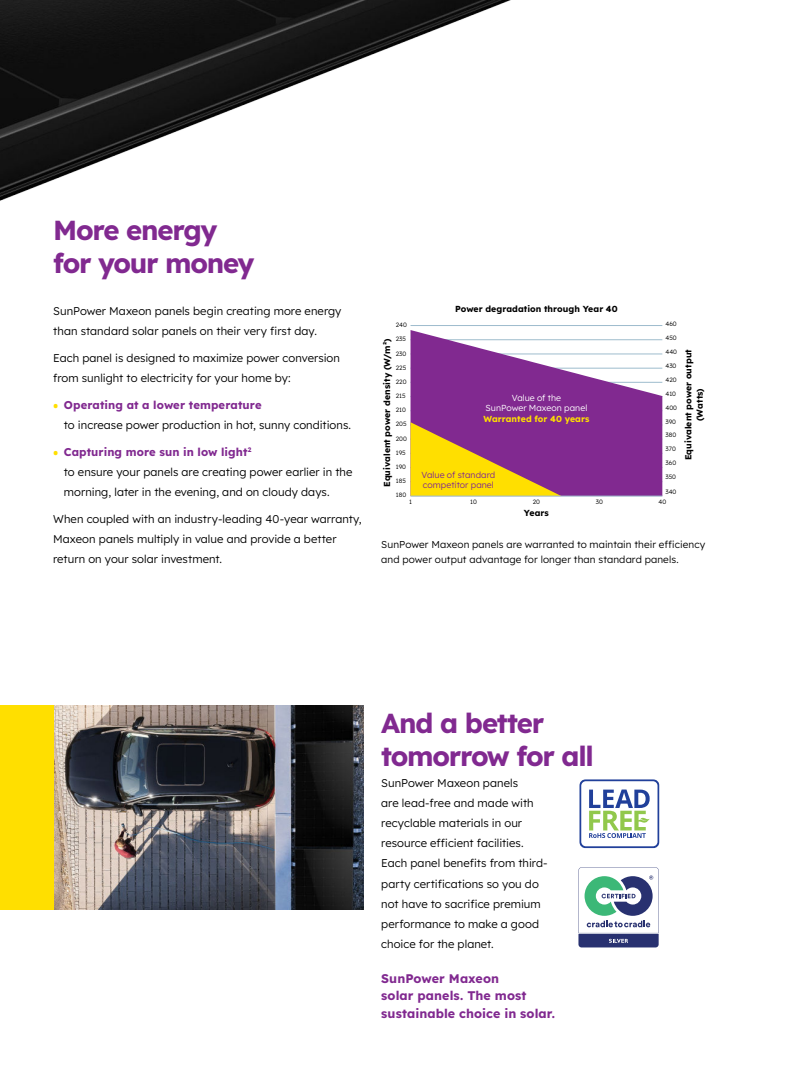
<style>
.page{position:relative;width:798px;height:1071px;background:#fff}
.page>*{position:absolute;margin:0;border:0;box-sizing:border-box;transform-origin:0 0}
.t1{font:700 27.5px/32.5px "Lexend Deca";letter-spacing:-.045em;color:#812990}
.t2{font:700 12.5px/17.5px "Lexend Deca";letter-spacing:.005em;color:#812990}
.t3{font:300 11.25px/20px "Lexend Deca";letter-spacing:.005em;color:#000}
.t4{font:300 10px/15px "Lexend Deca";letter-spacing:.01em;color:#000}
.t5{font:700 8.75px/11.2px "Lexend Deca";letter-spacing:.005em;color:#000;text-align:center}
.t6{font:300 8.75px/10.5px "Lexend Deca";letter-spacing:.005em;color:#812990}
.t7{font:300 8.75px/10.5px "Lexend Deca";letter-spacing:.005em;color:#fff;text-align:center}
.t8{font:700 8.75px "Lexend Deca";letter-spacing:.005em;color:#ffdf00}
.t9{font:6.25px "Lexend Deca";color:#000}
.s1{font-family:"Open Sans";font-weight:700;font-size:13.75px;color:#ffdf00}
.s2{font-weight:700;color:#812990}
</style>
<div class="page">
<img style="left:0;top:0;width:511px;height:201px">
<svg style="left:579px;top:779px;width:80px;height:69px"></svg>
<svg style="left:578px;top:867px;width:80px;height:80px"></svg>
<img style="left:53px;top:705px;width:310px;height:204px">
<div style="left:0;top:705px;width:53px;height:204px;background:#ffdf00"></div>
<hr style="left:410px;top:325px;width:252px;height:1px;background:#9ebccd">
<svg style="left:410px;top:330px;width:252px;height:165px;fill:#812990"></svg>
<svg style="left:410px;top:422px;width:151px;height:73px;background:#bf8249"></svg>
<hr style="left:410px;top:495px;width:252px;height:1px;background:#9ebccd">
<h1 class="t1" style="left:53px;top:216px;width:203px">More energy for your money</h1>
<p class="t3" style="left:53px;top:301px;width:290px">SunPower Maxeon panels begin creating more energy than standard solar panels on their very first day.</p>
<p class="t3" style="left:53px;top:348px;width:288px">Each panel is designed to maximize power conversion from sunlight to electricity for your home by:</p>
<p class="t3" style="left:64px;top:396px;width:289px;text-indent:-11px"><span class="s1">•</span> <span class="s2">Operating at a lower temperature<br></span>to increase power production in hot, sunny conditions.</p>
<p class="t3" style="left:64px;top:443px;width:290px;text-indent:-11px"><span class="s1">•</span> <span class="s2">Capturing more sun in low light</span><sup>2<br></sup>to ensure your panels are creating power earlier in the morning, later in the evening, and on cloudy days.</p>
<p class="t3" style="left:53px;top:510px;width:310px">When coupled with an industry-leading 40-year warranty,<br>Maxeon panels multiply in value and provide a better return on your solar investment.</p>
<p class="t5" style="left:455px;top:304px;width:164px">Power degradation through Year 40</p>
<p class="t9" style="left:395px;top:321px;width:13px">240</p>
<p class="t9" style="left:665px;top:320px;width:13px">460</p>
<p class="t9" style="left:665px;top:334px;width:13px">450</p>
<p class="t9" style="left:665px;top:348px;width:13px">440</p>
<p class="t9" style="left:665px;top:362px;width:13px">430</p>
<p class="t9" style="left:665px;top:376px;width:13px">420</p>
<p class="t9" style="left:665px;top:390px;width:12px">410</p>
<p class="t9" style="left:665px;top:403px;width:13px">400</p>
<p class="t9" style="left:665px;top:417px;width:12px">390</p>
<p class="t9" style="left:665px;top:431px;width:12px">380</p>
<p class="t9" style="left:665px;top:445px;width:12px">370</p>
<p class="t9" style="left:665px;top:459px;width:12px">360</p>
<p class="t9" style="left:665px;top:473px;width:12px">350</p>
<p class="t9" style="left:665px;top:488px;width:13px">340</p>
<p class="t9" style="left:409px;top:498px;width:4px">1</p>
<p class="t9" style="left:470px;top:498px;width:8px">10</p>
<p class="t9" style="left:532px;top:498px;width:9px">20</p>
<p class="t9" style="left:595px;top:498px;width:9px">30</p>
<p class="t9" style="left:658px;top:498px;width:9px">40</p>
<p class="t9" style="left:395px;top:335px;width:12px">235</p>
<p class="t5" style="left:382px;top:487px;width:150px;rotate:-90deg">Equivalent power density (W/m²)</p>
<p class="t5" style="left:683px;top:460px;width:112px;rotate:-90deg">Equivalent power output (Watts)</p>
<p class="t9" style="left:395px;top:349px;width:12px">230</p>
<p class="t9" style="left:395px;top:364px;width:12px">225</p>
<p class="t9" style="left:395px;top:378px;width:12px">220</p>
<p class="t9" style="left:395px;top:392px;width:11px">215</p>
<p class="t7" style="left:485px;top:393px;width:103px">Value of the<br>SunPower Maxeon panel</p>
<p class="t8" style="left:483px;top:414px;width:107px">Warranted for 40 years</p>
<p class="t9" style="left:395px;top:406px;width:12px">210</p>
<p class="t9" style="left:395px;top:420px;width:12px">205</p>
<p class="t9" style="left:395px;top:434px;width:13px">200</p>
<p class="t9" style="left:395px;top:449px;width:11px">195</p>
<p class="t9" style="left:395px;top:463px;width:12px">190</p>
<p class="t6" style="left:421px;top:470px;width:75px">Value of standard competitor panel</p>
<p class="t9" style="left:395px;top:477px;width:12px">185</p>
<p class="t9" style="left:395px;top:491px;width:12px">180</p>
<p class="t5" style="left:523px;top:507px;width:27px">Years</p>
<p class="t4" style="left:381px;top:536px;width:325px">SunPower Maxeon panels are warranted to maintain their efficiency and power output advantage for longer than standard panels.</p>
<h1 class="t1" style="left:381px;top:708px;width:214px">And a better tomorrow for all</h1>
<p class="t3" style="left:381px;top:774px;width:168px">SunPower Maxeon panels<br>are lead-free and made with recyclable materials in our resource efficient facilities.<br>Each panel benefits from third&shy;party certifications so you do not have to sacrifice premium performance to make a good choice for the planet.</p>
<p class="t2" style="left:381px;top:970px;width:175px">SunPower Maxeon<br>solar panels. The most sustainable choice in solar.</p>
</div>
